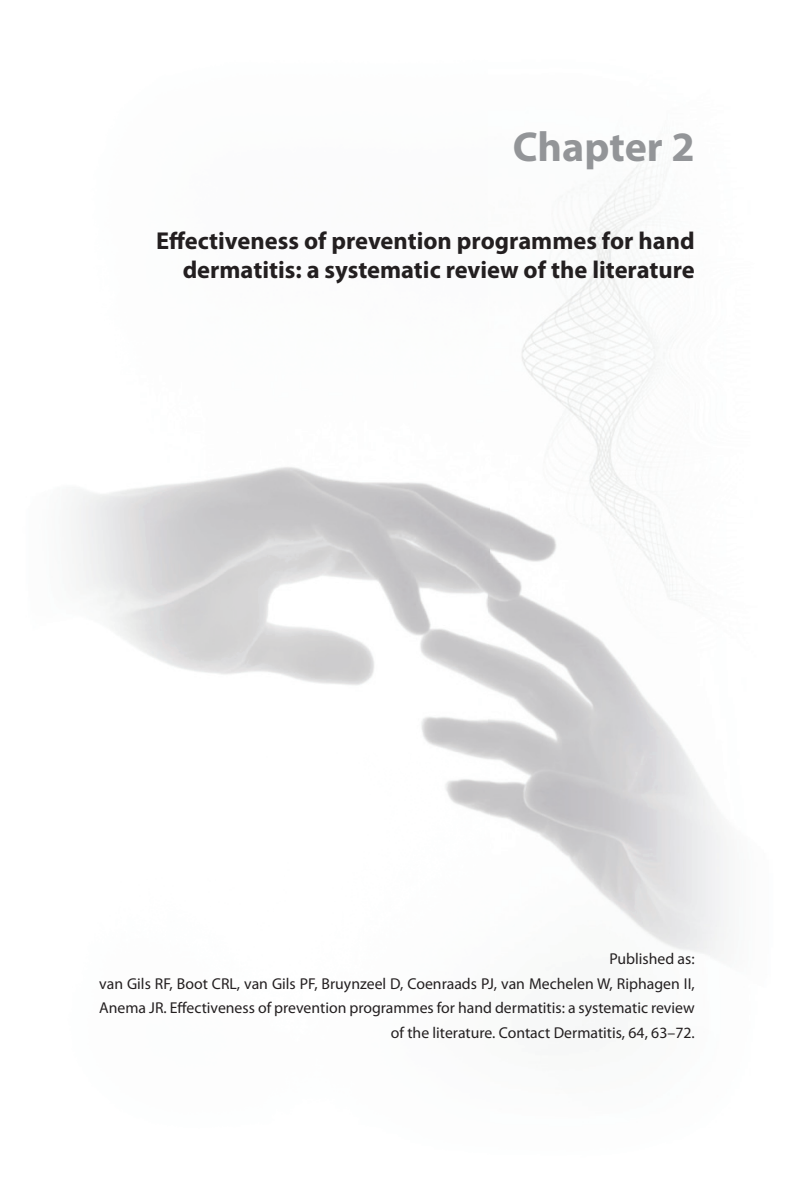
<style>
.page{position:relative;width:794px;height:1191px;background:#fff}
.page>*{position:absolute;margin:0;border:0;box-sizing:border-box;transform-origin:0 0}
.t1{font:700 42px "Myriad Pro";color:#939598}
.t2{font:700 24.5px/29.4px "Myriad Pro";color:#231f20;text-align:right}
.t3{font:15.75px/24.5px "Myriad Pro";color:#231f20;text-align:right}
</style>
<div class="page">
<img style="left:72px;top:155px;width:652px;height:805px">
<h1 class="t1" style="left:513px;top:119px;width:183px">Chapter 2</h1>
<h2 class="t2" style="left:156px;top:225px;width:540px">Effectiveness of prevention programmes for hand dermatitis: a systematic review of the literature</h2>
<p class="t3" style="left:99px;top:946px;width:597px">Published as:<br>van Gils RF, Boot CRL, van Gils PF, Bruynzeel D, Coenraads PJ, van Mechelen W, Riphagen II, Anema JR. Effectiveness of prevention programmes for hand dermatitis: a systematic review of the literature. Contact Dermatitis, 64, 63–72.</p>
</div>
